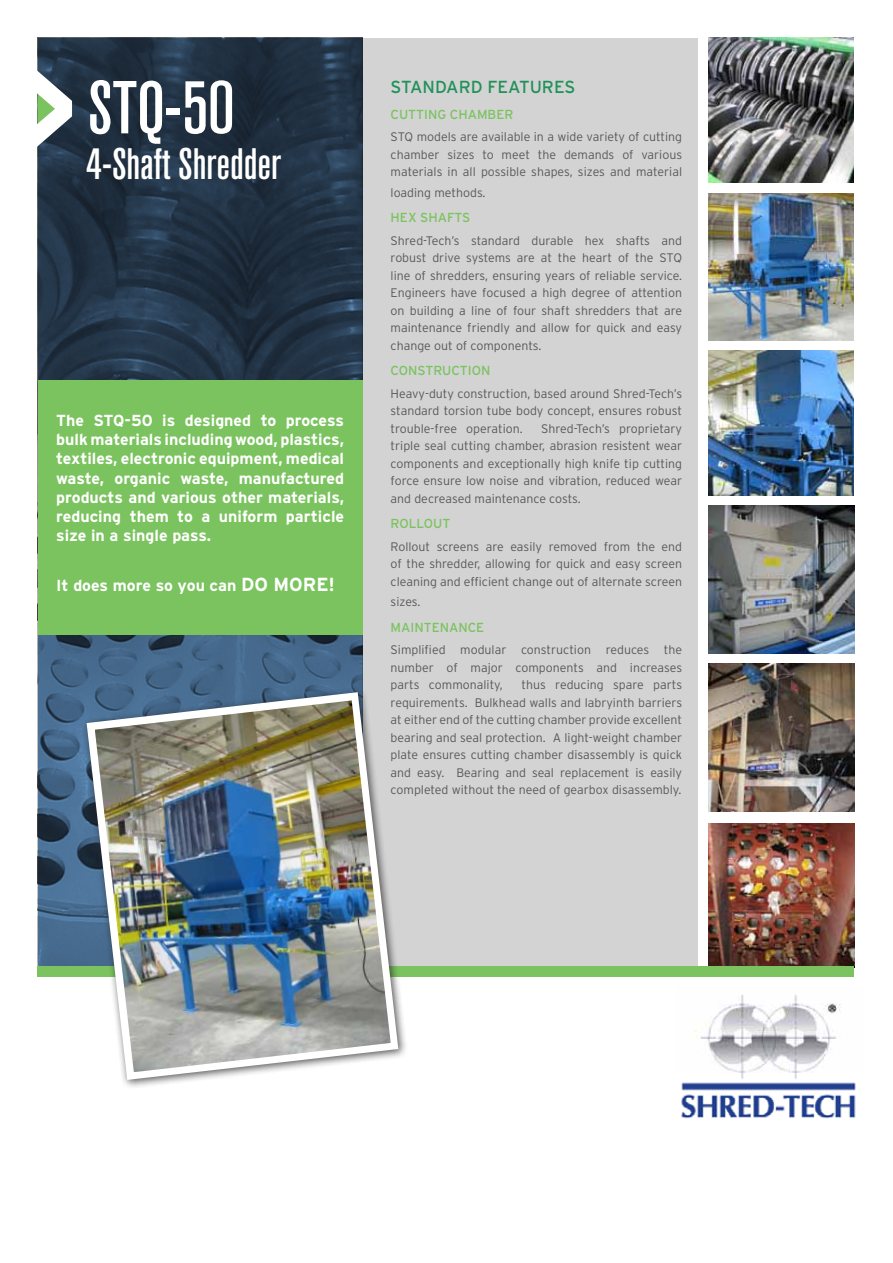
<style>
.page{position:relative;width:893px;height:1263px;background:#fff}
.page>*{position:absolute;margin:0;border:0;box-sizing:border-box;transform-origin:0 0}
.t1{font:500 condensed 74.1px "Akzidenz Grotesk BQ";color:#fff}
.t2{font:500 condensed 43.65px "Akzidenz Grotesk BQ";color:#fff}
.t3{font:17.4px "Interstate";color:#1f9159}
.t4{font:700 16.05px/19.2px "Interstate";color:#fff;text-align:justify}
.t5{font:13.05px "Interstate";color:#7ac35e}
.t6{font:300 12.3px/17.4px "Interstate";color:#58595b;text-align:justify}
.s1{font-size:18.9px}
</style>
<div class="page">
<img style="left:708px;top:824px;width:146px;height:142px">
<div style="left:362px;top:38px;width:336px;height:933px;background:#d3d3d3"></div>
<svg style="left:38px;top:38px;width:324px;height:928px;background:#283d52"></svg>
<div style="left:38px;top:380px;width:324px;height:255px;background:#7ac35e"></div>
<div style="left:38px;top:966px;width:816px;height:10px;background:#7ac35e"></div>
<svg style="left:37px;top:56px;width:35px;height:105px"></svg>
<img style="left:681px;top:995px;width:175px;height:124px">
<img style="left:708px;top:38px;width:146px;height:145px">
<img style="left:708px;top:194px;width:146px;height:147px">
<img style="left:708px;top:350px;width:146px;height:145px">
<img style="left:708px;top:506px;width:146px;height:148px">
<img style="left:708px;top:663px;width:146px;height:148px">
<div style="left:81px;top:687px;width:327px;height:403px;background:#231f20;opacity:.75"></div>
<svg style="left:87px;top:692px;width:311px;height:388px"></svg>
<img style="left:95px;top:700px;width:296px;height:372px">
<h1 class="t1" style="left:88px;top:66px;width:148px">STQ-50</h1>
<h2 class="t2" style="left:87px;top:139px;width:196px">4-Shaft Shredder</h2>
<p class="t4" style="left:56px;top:411px;width:289px">The STQ-50 is designed to process bulk materials including wood, plastics, textiles, electronic equipment, medical waste, organic waste, manufactured products and various other materials, reducing them to a uniform particle size in a single pass.</p>
<h3 class="t4" style="left:56px;top:576px;width:280px">It does more so you can <span class="s1">DO MORE!</span></h3>
<h3 class="t3" style="left:391px;top:77px;width:186px">STANDARD FEATURES</h3>
<p class="t5" style="left:391px;top:107px;width:124px">CUTTING CHAMBER</p>
<p class="t6" style="left:391px;top:128px;width:293px">STQ models are available in a wide variety of cutting chamber sizes to meet the demands of various materials in all possible shapes, sizes and material</p>
<p class="t6" style="left:391px;top:183px;width:96px">loading methods.</p>
<p class="t5" style="left:391px;top:210px;width:81px">HEX SHAFTS</p>
<p class="t6" style="left:391px;top:232px;width:293px">Shred-Tech’s standard durable hex shafts and robust drive systems are at the heart of the STQ line of shredders, ensuring years of reliable service.<br>Engineers have focused a high degree of attention on building a line of four shaft shredders that are maintenance friendly and allow for quick and easy change out of components.</p>
<p class="t5" style="left:391px;top:363px;width:101px">CONSTRUCTION</p>
<p class="t6" style="left:391px;top:385px;width:293px">Heavy-duty construction, based around Shred-Tech’s standard torsion tube body concept, ensures robust trouble-free operation.</p>
<p class="t6" style="left:391px;top:420px;width:293px;text-indent:150px">Shred-Tech’s proprietary triple seal cutting chamber, abrasion resistent wear components and exceptionally high knife tip cutting force ensure low noise and vibration, reduced wear and decreased maintenance costs.</p>
<p class="t5" style="left:391px;top:516px;width:61px">ROLLOUT</p>
<p class="t6" style="left:391px;top:538px;width:293px">Rollout screens are easily removed from the end of the shredder, allowing for quick and easy screen cleaning and efficient change out of alternate screen</p>
<p class="t6" style="left:391px;top:593px;width:31px">sizes.</p>
<p class="t5" style="left:391px;top:620px;width:95px">MAINTENANCE</p>
<p class="t6" style="left:391px;top:641px;width:293px">Simplified modular construction reduces the number of major components and increases parts commonality,</p>
<p class="t6" style="left:391px;top:676px;width:293px;text-indent:131px">thus reducing spare parts requirements. Bulkhead walls and labryinth barriers at either end of the cutting chamber provide excellent bearing and seal protection. A light-weight chamber plate ensures cutting chamber disassembly is quick and easy. Bearing and seal replacement is easily completed without the need of gearbox disassembly.</p>
</div>
